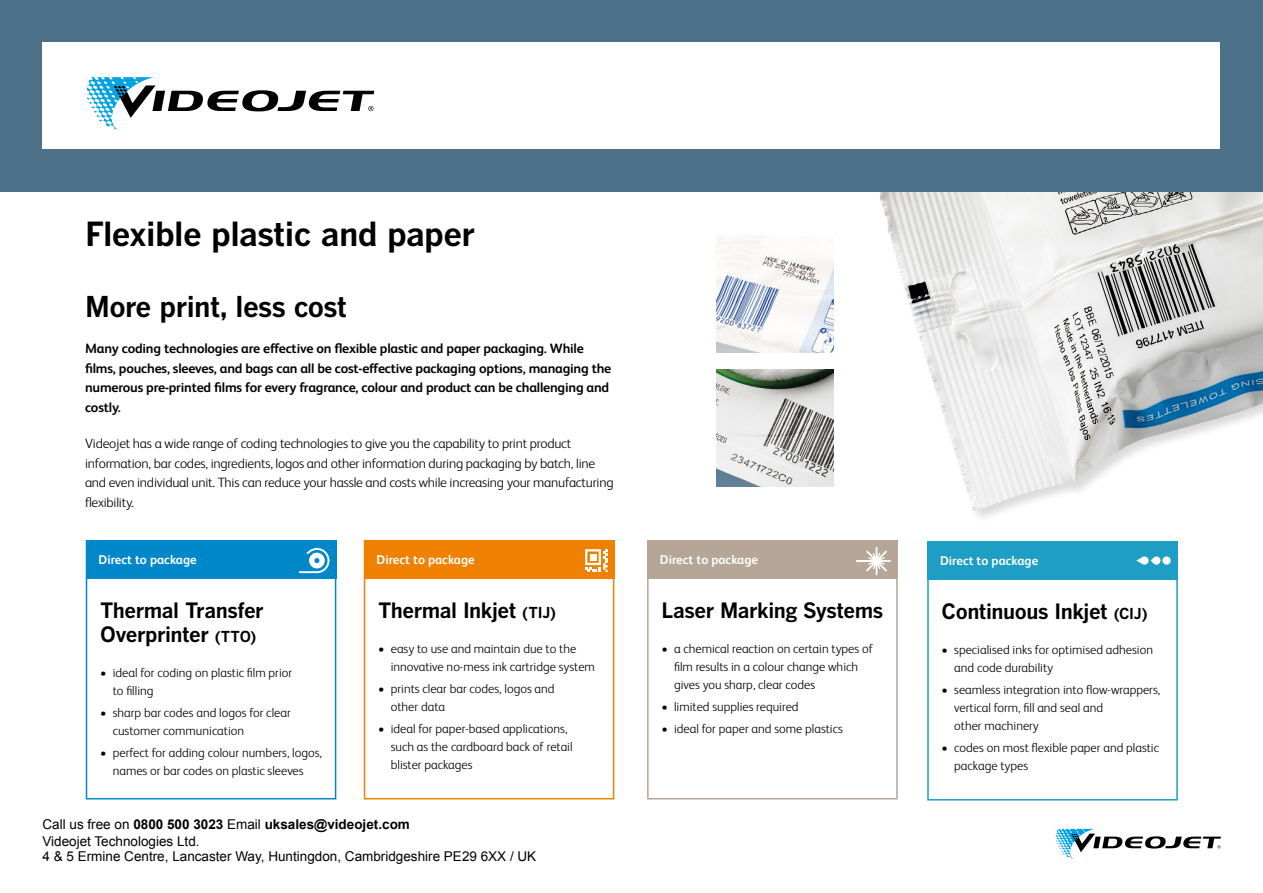
<style>
.page{position:relative;width:1263px;height:893px;background:#fff}
.page>*{position:absolute;margin:0;border:0;box-sizing:border-box;transform-origin:0 0}
.t1{font:700 33px "Benton Gothic";letter-spacing:-.02em;color:#000}
.t2{font:700 28.5px "Benton Gothic";letter-spacing:-.025em;color:#000}
.t3{font:700 21px/24px "Benton Gothic";letter-spacing:-.025em;color:#000}
.t4{font:300 13.5px/19.5px "FS Albert Pro";letter-spacing:-.015em;color:#000}
.t5{font:700 13.5px/19.5px "FS Albert Pro";letter-spacing:-.015em;color:#000}
.t6{font:13.5px/17px "Arial";color:#000}
.t7{font:300 12.75px/18px "FS Albert Pro";color:#000}
.t8{font:700 12.75px "FS Albert Pro";color:#fff}
.s1{font-size:15px}
.s2{font-weight:700}
</style>
<div class="page">
<div style="left:86px;top:540px;width:250px;height:259px;border:2px solid #0087ca"></div>
<div style="left:86px;top:540px;width:250px;height:38px;background:#0087ca"></div>
<svg style="left:299px;top:548px;width:30px;height:25px"></svg>
<div style="left:647px;top:540px;width:251px;height:259px;border:2px solid #b5a698"></div>
<div style="left:647px;top:540px;width:251px;height:38px;background:#b5a698"></div>
<svg style="left:856px;top:547px;width:35px;height:28px"></svg>
<div style="left:927px;top:541px;width:251px;height:259px;border:2px solid #1e9ec5"></div>
<div style="left:927px;top:541px;width:251px;height:38px;background:#1e9ec5"></div>
<div style="left:1162px;top:556px;width:9px;height:9px;background:#fff;border-radius:50%"></div>
<svg style="left:1136px;top:556px;width:24px;height:9px"></svg>
<img style="left:877px;top:191px;width:386px;height:320px">
<div style="left:364px;top:540px;width:250px;height:259px;border:2px solid #f08100"></div>
<div style="left:364px;top:540px;width:250px;height:38px;background:#f08100"></div>
<svg style="left:585px;top:549px;width:23px;height:23px"></svg>
<div style="left:0;top:0;width:1263px;height:191px;background:#4c7189"></div>
<div style="left:43px;top:43px;width:1177px;height:106px;background:#fff"></div>
<svg style="left:1055px;top:829px;width:166px;height:30px"></svg>
<svg style="left:87px;top:77px;width:287px;height:53px"></svg>
<img style="left:716px;top:369px;width:117px;height:117px">
<img style="left:716px;top:236px;width:117px;height:116px">
<h1 class="t1" style="left:85px;top:214px;width:392px">Flexible plastic and paper</h1>
<h2 class="t2" style="left:85px;top:290px;width:264px">More print, less cost</h2>
<p class="t5" style="left:85px;top:338px;width:528px">Many coding technologies are effective on flexible plastic and paper packaging. While films, pouches, sleeves, and bags can all be cost-effective packaging options, managing the numerous pre-printed films for every fragrance, colour and product can be challenging and costly.</p>
<p class="t4" style="left:85px;top:433px;width:530px">Videojet has a wide range of coding technologies to give you the capability to print product information, bar codes, ingredients, logos and other information during packaging by batch, line and even individual unit. This can reduce your hassle and costs while increasing your manufacturing flexibility.</p>
<p class="t8" style="left:99px;top:551px;width:100px">Direct to package</p>
<h3 class="t3" style="left:100px;top:599px;width:165px">Thermal Transfer<br>Overprinter <span class="s1">(TTO)</span></h3>
<p class="t7" style="left:113px;top:663px;width:181px;text-indent:-13px">• ideal for coding on plastic film prior to filling</p>
<p class="t7" style="left:113px;top:703px;width:179px;text-indent:-13px">• sharp bar codes and logos for clear customer communication</p>
<p class="t7" style="left:100px;top:743px;width:224px;text-align:center">• perfect for adding colour numbers, logos, names or bar codes on plastic sleeves</p>
<p class="t8" style="left:376px;top:551px;width:100px">Direct to package</p>
<h3 class="t3" style="left:378px;top:599px;width:180px">Thermal Inkjet <span class="s1">(TIJ)</span></h3>
<p class="t7" style="left:391px;top:639px;width:206px;text-indent:-13px">• easy to use and maintain due to the innovative no-mess ink cartridge system</p>
<p class="t7" style="left:391px;top:679px;width:165px;text-indent:-13px">• prints clear bar codes, logos and other data</p>
<p class="t7" style="left:391px;top:719px;width:183px;text-indent:-13px">• ideal for paper-based applications, such as the cardboard back of retail blister packages</p>
<p class="t6" style="left:43px;top:816px;width:369px">Call us free on <span class="s2">0800 500 3023</span> Email <span class="s2">uksales@videojet.com<br></span>Videojet Technologies Ltd.</p>
<p class="t6" style="left:43px;top:848px;width:495px">4 &amp; 5 Ermine Centre, Lancaster Way, Huntingdon, Cambridgeshire PE29 6XX / UK</p>
<p class="t8" style="left:660px;top:551px;width:100px">Direct to package</p>
<h3 class="t3" style="left:661px;top:599px;width:224px">Laser Marking Systems</h3>
<p class="t7" style="left:674px;top:639px;width:200px;text-indent:-13px">• a chemical reaction on certain types of film results in a colour change which gives you sharp, clear codes</p>
<p class="t7" style="left:661px;top:697px;width:139px">• limited supplies required</p>
<p class="t7" style="left:661px;top:719px;width:183px">• ideal for paper and some plastics</p>
<p class="t8" style="left:940px;top:552px;width:100px">Direct to package</p>
<h3 class="t3" style="left:941px;top:600px;width:208px">Continuous Inkjet <span class="s1">(CIJ)</span></h3>
<p class="t7" style="left:954px;top:640px;width:200px;text-indent:-13px">• specialised inks for optimised adhesion and code durability</p>
<p class="t7" style="left:954px;top:680px;width:207px;text-indent:-13px">• seamless integration into flow-wrappers, vertical form, fill and seal and<br>other machinery</p>
<p class="t7" style="left:954px;top:738px;width:206px;text-indent:-13px">• codes on most flexible paper and plastic package types</p>
</div>
